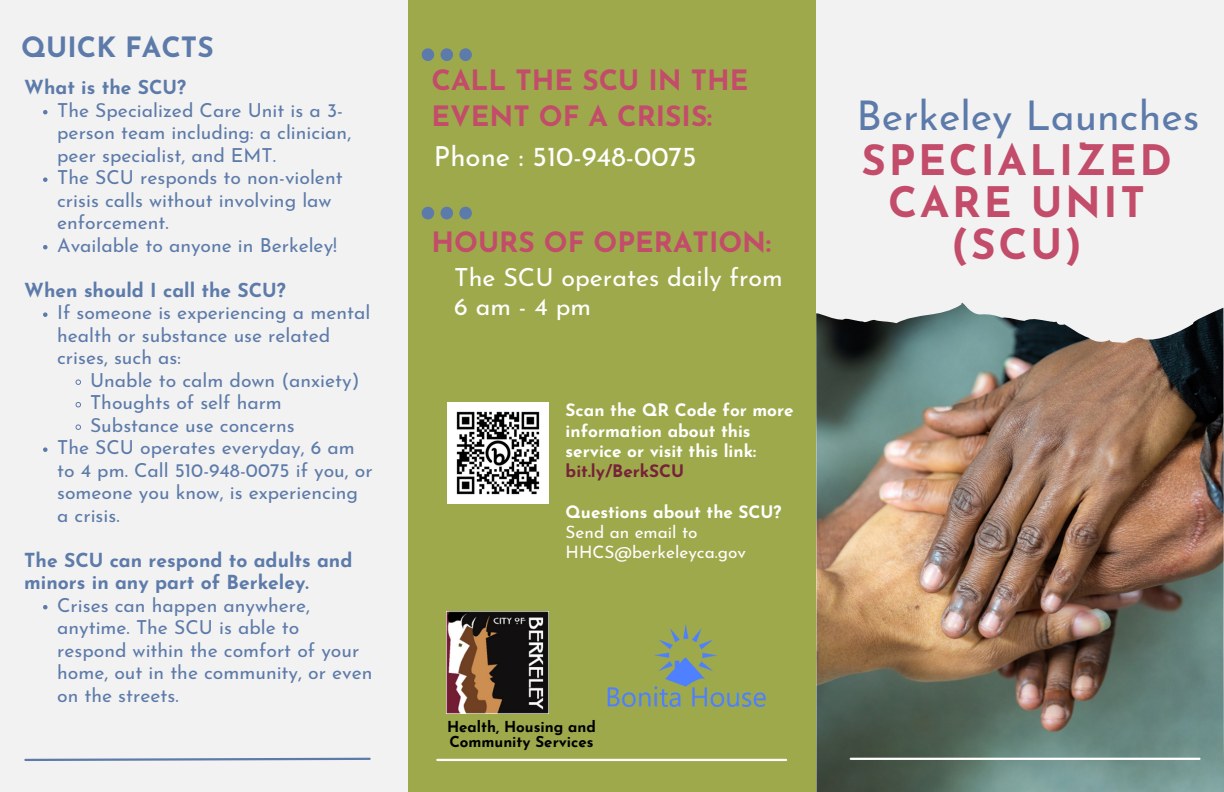
<style>
.page{position:relative;width:1224px;height:792px;background:#f3f2f2}
.page>*{position:absolute;margin:0;border:0;box-sizing:border-box;transform-origin:0 0}
.t1{font:700 42px/42px "Josefin Sans";letter-spacing:.065em;color:#c24c6a;text-align:center}
.t2{font:41px "Josefin Sans";color:#5d7baa}
.t3{font:700 28px/36px "Josefin Sans";color:#c24c6a}
.t4{font:700 28px "Josefin Sans";color:#5d7baa}
.t5{font:27.6px "Josefin Sans";color:#fff}
.t6{font:25px "Josefin Sans";color:#fff}
.t7{font:19.3px/22.5px "Josefin Sans";color:#5d7baa}
.t8{font:700 19.3px/22.5px "Josefin Sans";color:#5d7baa}
.t9{font:700 17.2px/20.2px "Josefin Sans";color:#fff}
.t10{font:17.2px/20.2px "Josefin Sans";color:#fff}
.t11{font:700 17.2px "Josefin Sans";color:#762338}
.t12{font:700 15.1px "Josefin Sans";color:#000}
</style>
<div class="page">
<img style="left:816px;top:303px;width:408px;height:489px">
<div style="left:408px;top:0;width:408px;height:792px;background:#9ea94c"></div>
<svg style="left:422px;top:48px;width:50px;height:13px"></svg>
<hr style="left:437px;top:759px;width:349px;height:2px;background:#fff">
<svg style="left:24px;top:757px;width:347px;height:4px"></svg>
<hr style="left:851px;top:758px;width:348px;height:2px;background:#fff">
<img style="left:447px;top:611px;width:102px;height:102px">
<img style="left:607px;top:625px;width:159px;height:82px">
<svg style="left:422px;top:207px;width:50px;height:12px"></svg>
<img style="left:447px;top:402px;width:102px;height:101px">
<svg style="left:43px;top:110px;width:5px;height:4px"></svg>
<svg style="left:43px;top:177px;width:5px;height:5px"></svg>
<svg style="left:43px;top:245px;width:5px;height:4px"></svg>
<svg style="left:43px;top:312px;width:5px;height:5px"></svg>
<svg style="left:75px;top:379px;width:6px;height:6px"></svg>
<svg style="left:75px;top:402px;width:6px;height:6px"></svg>
<svg style="left:75px;top:424px;width:6px;height:6px"></svg>
<svg style="left:43px;top:447px;width:5px;height:5px"></svg>
<svg style="left:43px;top:605px;width:5px;height:4px"></svg>
<p class="t4" style="left:21px;top:36px;width:194px">QUICK FACTS</p>
<p class="t8" style="left:24px;top:78px;width:163px">What is the SCU?</p>
<p class="t7" style="left:57px;top:101px;width:296px">The Specialized Care Unit is a 3- person team including: a clinician, peer specialist, and EMT.</p>
<p class="t7" style="left:57px;top:168px;width:287px">The SCU responds to non-violent crisis calls without involving law enforcement.</p>
<p class="t7" style="left:57px;top:236px;width:282px">Available to anyone in Berkeley!</p>
<p class="t8" style="left:24px;top:281px;width:263px">When should I call the SCU?</p>
<p class="t7" style="left:57px;top:303px;width:315px">If someone is experiencing a mental health or substance use related crises, such as:</p>
<p class="t7" style="left:90px;top:371px;width:271px">Unable to calm down (anxiety)</p>
<p class="t7" style="left:90px;top:393px;width:193px">Thoughts of self harm</p>
<p class="t7" style="left:90px;top:416px;width:206px">Substance use concerns</p>
<p class="t7" style="left:57px;top:438px;width:317px">The SCU operates everyday, 6 am to 4 pm. Call 510-948-0075 if you, or someone you know, is experiencing a crisis.</p>
<p class="t8" style="left:24px;top:551px;width:330px">The SCU can respond to adults and minors in any part of Berkeley.</p>
<p class="t7" style="left:57px;top:596px;width:317px">Crises can happen anywhere, anytime. The SCU is able to respond within the comfort of your home, out in the community, or even on the streets.</p>
<p class="t3" style="left:432px;top:65px;width:318px">CALL THE SCU IN THE<br>EVENT OF A CRISIS:</p>
<p class="t5" style="left:434px;top:145px;width:264px">Phone : 510-948-0075</p>
<p class="t3" style="left:432px;top:227px;width:341px">HOURS OF OPERATION:</p>
<p class="t6" style="left:454px;top:267px;width:330px">The SCU operates daily from</p>
<p class="t6" style="left:454px;top:297px;width:138px">6am-4pm</p>
<p class="t9" style="left:566px;top:402px;width:230px">Scan the QR Code for more information about this service or visit this link:</p>
<p class="t11" style="left:566px;top:464px;width:120px">bit.ly/BerkSCU</p>
<p class="t9" style="left:566px;top:503px;width:217px">Questions about the SCU?</p>
<p class="t10" style="left:566px;top:524px;width:182px">Send an email to<br>HHCS@berkeleyca.gov</p>
<p class="t12" style="left:447px;top:720px;width:150px">Health, Housing and</p>
<p class="t12" style="left:449px;top:735px;width:146px">Community Services</p>
<p class="t2" style="left:856px;top:100px;width:344px">Berkeley Launches</p>
<p class="t1" style="left:862px;top:144px;width:312px">SPECIALIZED<br>CARE UNIT</p>
<p class="t1" style="left:951px;top:228px;width:132px">(SCU)</p>
</div>
